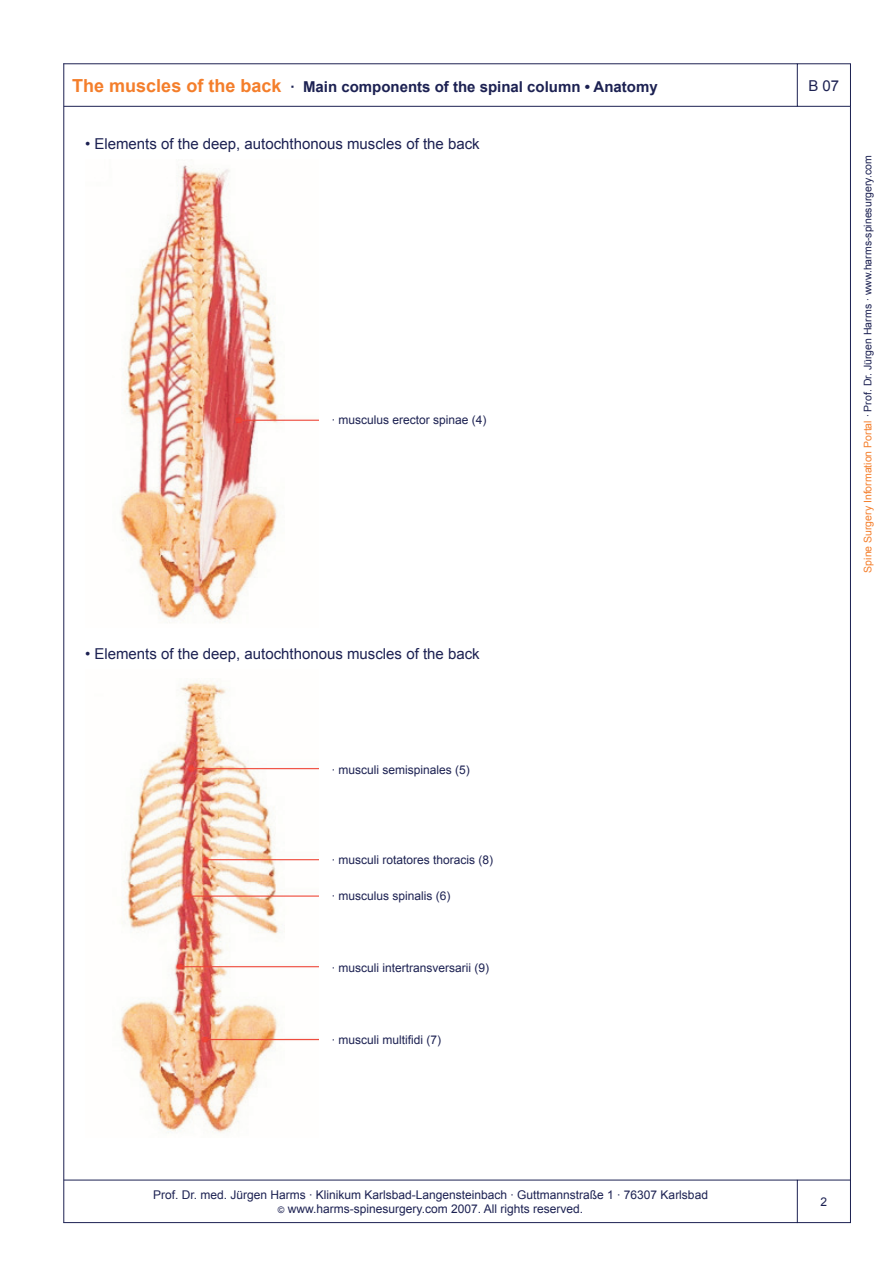
<style>
.page{position:relative;width:893px;height:1263px;background:#fff}
.page>*{position:absolute;margin:0;border:0;box-sizing:border-box;transform-origin:0 0}
.t1{font:15px "Arial";color:#1c2152}
.t2{font:700 15px "Arial";color:#1c2152}
.t3{font:12px/14.4px "Arial";color:#1c2152;text-align:center}
.t4{font:10.5px "Arial";color:#1c2152}
.s1{font-size:18px;color:#f47e2b}
.s2{color:#f47e2b}
.s3{font-size:9px}
</style>
<div class="page">
<img style="left:119px;top:165px;width:200px;height:458px">
<img style="left:120px;top:681px;width:199px;height:452px">
<hr style="left:64px;top:106px;width:733px;height:1px;background:#1c2152">
<hr style="left:64px;top:63px;width:733px;height:1px;background:#1c2152">
<hr style="left:850px;top:107px;width:1px;height:1073px;background:#1c2152">
<svg style="left:796px;top:63px;width:55px;height:44px"></svg>
<hr style="left:64px;top:1222px;width:733px;height:1px;background:#1c2152">
<hr style="left:64px;top:1180px;width:733px;height:1px;background:#1c2152">
<hr style="left:63px;top:64px;width:1px;height:1158px;background:#1c2152">
<div style="left:797px;top:1180px;width:54px;height:43px;border:1px solid #1c2152"></div>
<p class="t2" style="left:72px;top:76px;width:587px"><span class="s1">The muscles of the back</span> · Main components of the spinal column • Anatomy</p>
<p class="t1" style="left:808px;top:75px;width:32px">B 07</p>
<p class="t1" style="left:85px;top:134px;width:396px">• Elements of the deep, autochthonous muscles of the back</p>
<p class="t3" style="left:332px;top:413px;width:156px">· musculus erector spinae (4)</p>
<p class="t4" style="left:861px;top:573px;width:419px;rotate:-90deg"><span class="s2">Spine Surgery Information Portal</span> · Prof. Dr. Jürgen Harms · www.harms-spinesurgery.com</p>
<p class="t1" style="left:85px;top:644px;width:396px">• Elements of the deep, autochthonous muscles of the back</p>
<p class="t3" style="left:332px;top:763px;width:140px">· musculi semispinales (5)</p>
<p class="t3" style="left:332px;top:853px;width:163px">· musculi rotatores thoracis (8)</p>
<p class="t3" style="left:332px;top:889px;width:120px">· musculus spinalis (6)</p>
<p class="t3" style="left:332px;top:961px;width:159px">· musculi intertransversarii (9)</p>
<p class="t3" style="left:332px;top:1033px;width:111px">· musculi multifidi (7)</p>
<p class="t3" style="left:153px;top:1187px;width:556px">Prof. Dr. med. Jürgen Harms · Klinikum Karlsbad-Langensteinbach · Guttmannstraße 1 · 76307 Karlsbad <span class="s3">©</span> www.harms-spinesurgery.com 2007. All rights reserved.</p>
</div>
